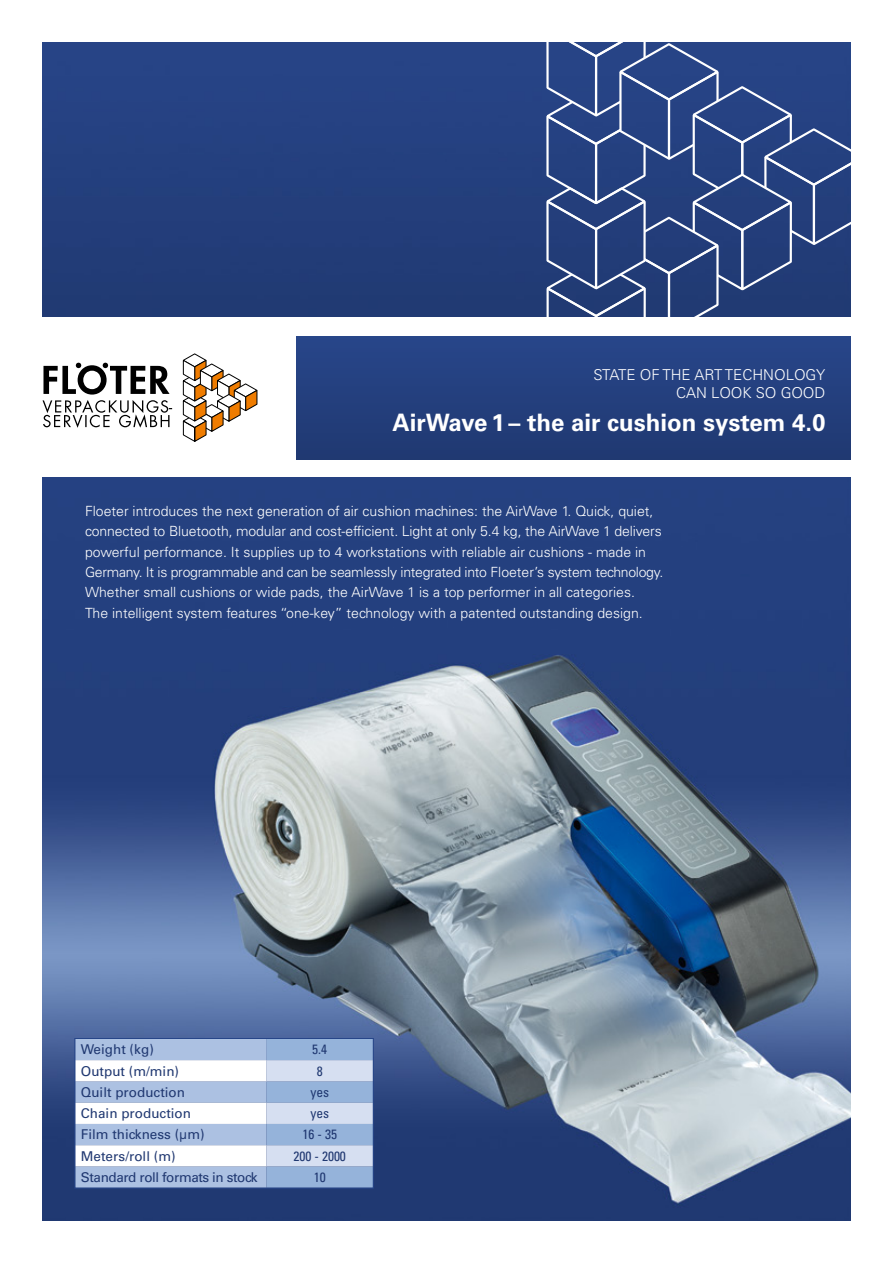
<style>
.page{position:relative;width:893px;height:1263px;background:#fff}
.page>*{position:absolute;margin:0;border:0;box-sizing:border-box;transform-origin:0 0}
.t1{font:700 24px "Univers LT Std";color:#fff}
.t2{font:300 15px/18px "Univers LT Std";color:#fff;text-align:right}
.t3{font:300 14.1px/20.2px "Univers LT Std";color:#fff}
.t4{font:13.5px "Univers LT Std";color:#203871}
.t5{font:13.5px "Univers LT Std";letter-spacing:-.03em;color:#203871}
.t6{font:condensed 13.5px "Univers LT Std";color:#203871}
</style>
<div class="page">
<img style="left:43px;top:43px;width:807px;height:1177px">
<svg style="left:546px;top:42px;width:305px;height:275px;background:#375089"></svg>
<div style="left:0;top:317px;width:893px;height:159px;background:#fff"></div>
<div style="left:296px;top:337px;width:554px;height:123px;background:#243f7d"></div>
<svg style="left:76px;top:1040px;width:296px;height:146px"></svg>
<div style="left:74px;top:1038px;width:300px;height:150px;border:1px solid #274689"></div>
<svg style="left:182px;top:353px;width:76px;height:89px"></svg>
<svg style="left:43px;top:363px;width:129px;height:65px"></svg>
<p class="t2" style="left:593px;top:365px;width:234px">STATE OF THE ART TECHNOLOGY<br>CAN LOOK SO GOOD</p>
<h1 class="t1" style="left:393px;top:409px;width:434px">AirWave 1 – the air cushion system 4.0</h1>
<p class="t3" style="left:85px;top:501px;width:580px">Floeter introduces the next generation of air cushion machines: the AirWave 1. Quick, quiet, connected to Bluetooth, modular and cost-efficient. Light at only 5.4 kg, the AirWave 1 delivers powerful performance. It supplies up to 4 workstations with reliable air cushions - made in Germany. It is programmable and can be seamlessly integrated into Floeter’s system technology.<br>Whether small cushions or wide pads, the AirWave 1 is a top performer in all categories.<br>The intelligent system features “one-key” technology with a patented outstanding design.</p>
<p class="t4" style="left:81px;top:1042px;width:75px">Weight (kg)</p>
<p class="t6" style="left:312px;top:1041px;width:16px">5.4</p>
<p class="t4" style="left:81px;top:1063px;width:100px">Output (m/min)</p>
<p class="t6" style="left:317px;top:1062px;width:7px">8</p>
<p class="t4" style="left:81px;top:1084px;width:106px">Quilt production</p>
<p class="t6" style="left:310px;top:1083px;width:20px">yes</p>
<p class="t4" style="left:81px;top:1105px;width:112px">Chain production</p>
<p class="t6" style="left:310px;top:1105px;width:20px">yes</p>
<p class="t4" style="left:81px;top:1127px;width:125px">Film thickness (μm)</p>
<p class="t6" style="left:303px;top:1126px;width:36px">16 - 35</p>
<p class="t4" style="left:81px;top:1148px;width:96px">Meters/roll (m)</p>
<p class="t6" style="left:294px;top:1147px;width:54px">200 - 2000</p>
<p class="t5" style="left:81px;top:1169px;width:178px">Standard roll formats in stock</p>
<p class="t6" style="left:314px;top:1169px;width:13px">10</p>
</div>
